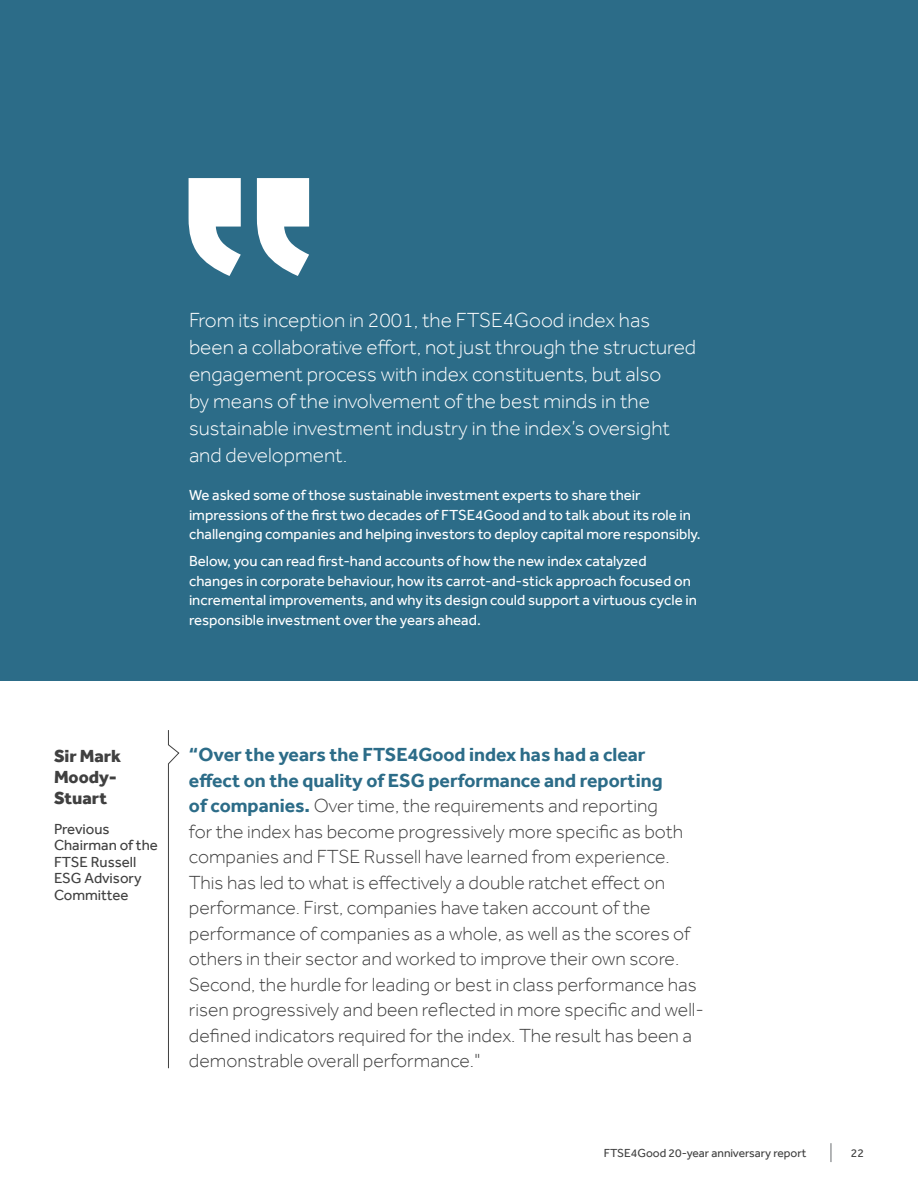
<style>
.page{position:relative;width:918px;height:1188px;background:#fff}
.page>*{position:absolute;margin:0;border:0;box-sizing:border-box;transform-origin:0 0}
.t1{font:300 21px/27px "Effra";color:#fff}
.t2{font:300 19.5px/25.5px "Effra";color:#404040}
.t3{font:800 18px/21px "Effra";color:#404040}
.t4{font:15px/19.5px "Effra";color:#fff}
.t5{font:15px/16.5px "Effra";color:#404040}
.t6{font:12px "Effra";color:#404040}
.s1{font-weight:700;color:#2c6c88}
</style>
<div class="page">
<svg style="left:168px;top:730px;width:12px;height:339px"></svg>
<div style="left:0;top:0;width:918px;height:680px;background:#2c6c88"></div>
<svg style="left:189px;top:178px;width:120px;height:98px"></svg>
<svg style="left:831px;top:1143px;width:1px;height:19px"></svg>
<p class="t1" style="left:189px;top:307px;width:509px">From its inception in 2001, the FTSE4Good index has been a collaborative effort, not just through the structured engagement process with index constituents, but also<br>by means of the involvement of the best minds in the sustainable investment industry in the index’s oversight and development.</p>
<p class="t4" style="left:189px;top:485px;width:513px">We asked some of those sustainable investment experts to share their impressions of the first two decades of FTSE4Good and to talk about its role in challenging companies and helping investors to deploy capital more responsibly.</p>
<p class="t4" style="left:189px;top:551px;width:509px">Below, you can read first-hand accounts of how the new index catalyzed changes in corporate behaviour, how its carrot-and-stick approach focused on incremental improvements, and why its design could support a virtuous cycle in responsible investment over the years ahead.</p>
<p class="t3" style="left:54px;top:745px;width:69px">Sir Mark<br>Moody-<br>Stuart</p>
<p class="t5" style="left:54px;top:820px;width:105px">Previous<br>Chairman of the<br>FTSE Russell<br>ESG Advisory<br>Committee</p>
<p class="t2" style="left:189px;top:742px;width:517px"><span class="s1">“Over the years the FTSE4Good index has had a clear<br>effect on the quality of ESG performance and reporting<br>of companies.</span> Over time, the requirements and reporting<br>for the index has become progressively more specific as both companies and FTSE Russell have learned from experience.<br>This has led to what is effectively a double ratchet effect on performance. First, companies have taken account of the performance of companies as a whole, as well as the scores of others in their sector and worked to improve their own score.<br>Second, the hurdle for leading or best in class performance has risen progressively and been reflected in more specific and well&shy;defined indicators required for the index. The result has been a demonstrable overall performance."</p>
<p class="t6" style="left:604px;top:1146px;width:204px">FTSE4Good 20-year anniversary report</p>
<p class="t6" style="left:851px;top:1146px;width:15px">22</p>
</div>
